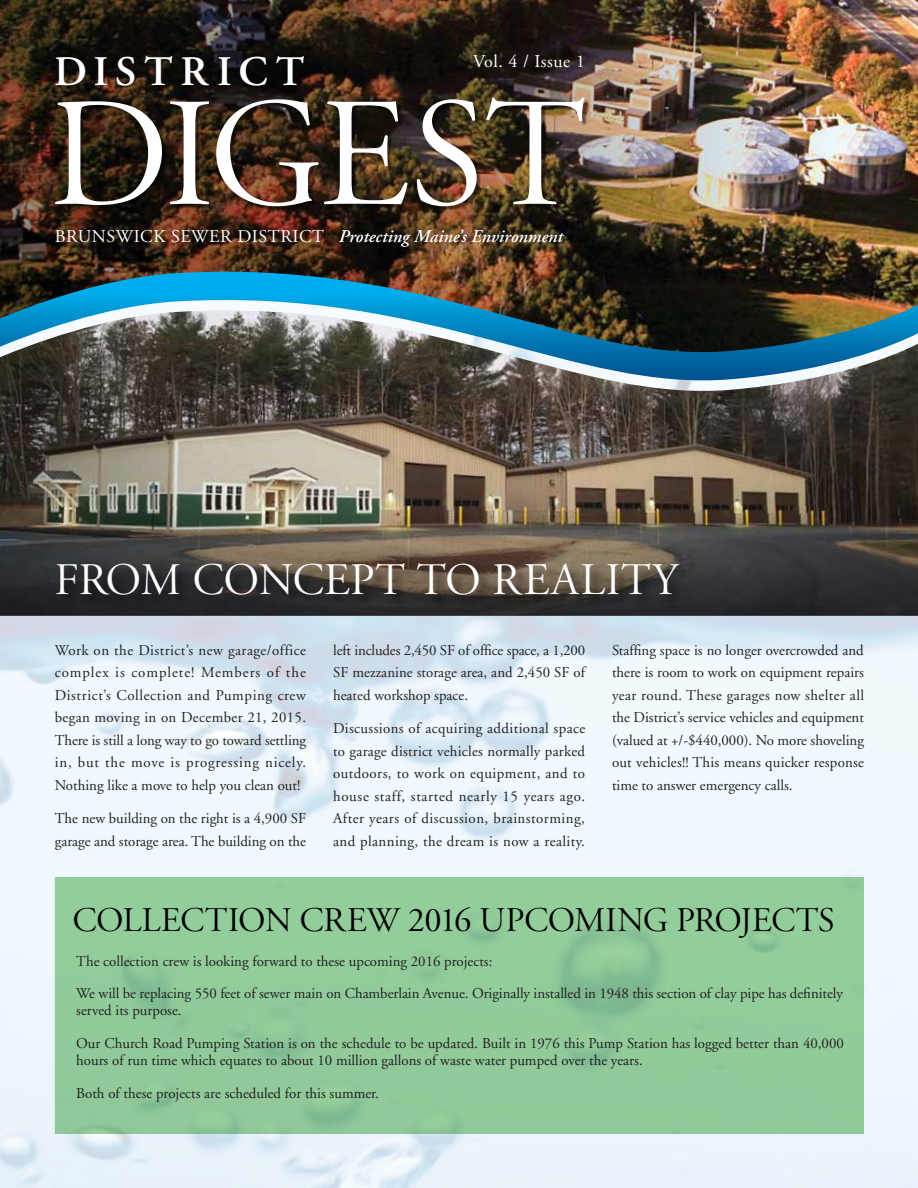
<style>
.page{position:relative;width:918px;height:1188px;background:#fff}
.page>*{position:absolute;margin:0;border:0;box-sizing:border-box;transform-origin:0 0}
.t1{font:154.5px "Adobe Garamond Titling";letter-spacing:-.02em;color:#fff}
.t2{font:45px "Adobe Garamond Titling";color:#fff}
.t3{font:600 42px "Adobe Garamond";letter-spacing:.18em;color:#fff}
.t4{font:34.5px "Adobe Garamond Titling";letter-spacing:-.015em;color:#000}
.t5{font:italic 600 18px "Adobe Garamond";color:#fff}
.t6{font:18px "Adobe Garamond";letter-spacing:.03em;color:#fff}
.t7{font:15px/22.5px "Adobe Garamond";color:#222;text-align:justify}
.s1{font-weight:400;font-style:normal}
</style>
<div class="page">
<img style="left:0;top:0;width:918px;height:272px">
<div style="left:55px;top:55px;width:251px;height:33px;background:#000;opacity:.5"></div>
<div style="left:57px;top:99px;width:533px;height:112px;background:#000;opacity:.5"></div>
<img style="left:0;top:272px;width:918px;height:25px">
<div style="left:55px;top:877px;width:809px;height:257px;background:#92cb9a"></div>
<img style="left:0;top:297px;width:918px;height:14px">
<img style="left:0;top:311px;width:918px;height:196px">
<img style="left:0;top:507px;width:918px;height:109px">
<div style="left:57px;top:563px;width:636px;height:46px;background:#000;opacity:.5"></div>
<p class="t6" style="left:473px;top:52px;width:113px">Vol. 4 / Issue 1</p>
<h3 class="t3" style="left:54px;top:48px;width:252px">DISTRICT</h3>
<h1 class="t1" style="left:48px;top:67px;width:540px">DIGEST</h1>
<p class="t5" style="left:55px;top:226px;width:510px"><span class="s1">BRUNSWICK SEWER DISTRICT</span> Protecting Maine’s Environment</p>
<h2 class="t2" style="left:54px;top:554px;width:626px">FROM CONCEPT TO REALITY</h2>
<p class="t7" style="left:55px;top:639px;width:253px">Work on the District’s new garage/office complex is complete! Members of the District’s Collection and Pumping crew began moving in on December 21, 2015.<br>There is still a long way to go toward settling in, but the move is progressing nicely.<br>Nothing like a move to help you clean out!</p>
<p class="t7" style="left:55px;top:807px;width:253px">The new building on the right is a 4,900 SF garage and storage area. The building on the</p>
<p class="t7" style="left:333px;top:639px;width:254px">left includes 2,450 SF of office space, a 1,200<br>SF mezzanine storage area, and 2,450 SF of heated workshop space.</p>
<p class="t7" style="left:333px;top:717px;width:254px">Discussions of acquiring additional space to garage district vehicles normally parked outdoors, to work on equipment, and to house staff, started nearly 15 years ago.<br>After years of discussion, brainstorming, and planning, the dream is now a reality.</p>
<p class="t7" style="left:612px;top:639px;width:254px">Staffing space is no longer overcrowded and there is room to work on equipment repairs year round. These garages now shelter all the District’s service vehicles and equipment (valued at +/-$440,000). No more shoveling out vehicles!! This means quicker response time to answer emergency calls.</p>
<h3 class="t4" style="left:72px;top:900px;width:764px">COLLECTION CREW 2016 UPCOMING PROJECTS</h3>
<p class="t7" style="left:76px;top:945px;width:768px;line-height:32.4px">The collection crew is looking forward to these upcoming 2016 projects:<br>We will be replacing 550 feet of sewer main on Chamberlain Avenue. Originally installed in 1948 this section of clay pipe has definitely</p>
<p class="t7" style="left:76px;top:995px;width:769px;line-height:32.4px">served its purpose.<br>Our Church Road Pumping Station is on the schedule to be updated. Built in 1976 this Pump Station has logged better than 40,000</p>
<p class="t7" style="left:76px;top:1045px;width:568px;line-height:32.4px">hours of run time which equates to about 10 million gallons of waste water pumped over the years.<br>Both of these projects are scheduled for this summer.</p>
</div>
